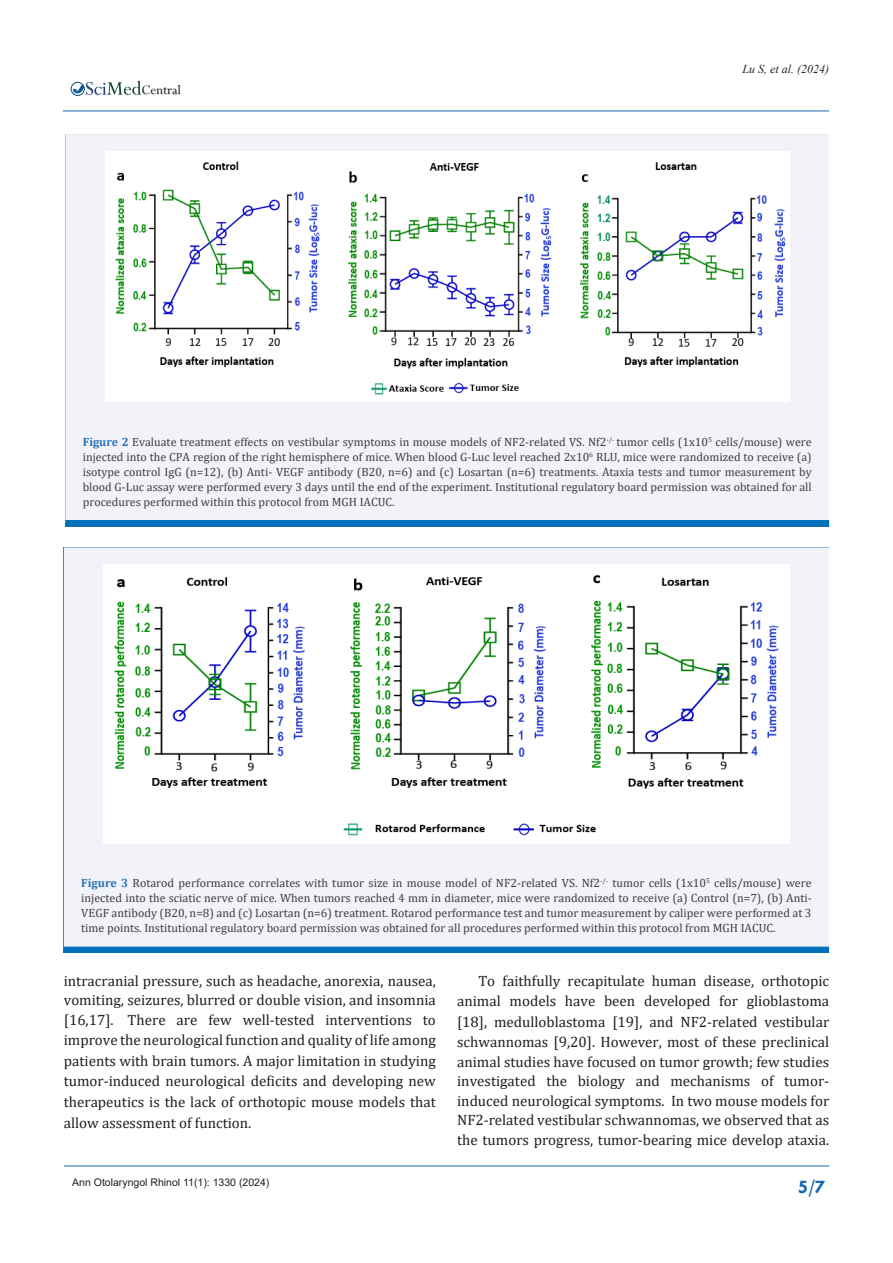
<style>
.page{position:relative;width:893px;height:1263px;background:#fff}
.page>*{position:absolute;margin:0;border:0;box-sizing:border-box;transform-origin:0 0}
.t1{font:700 19.5px "Tw Cen";color:#1768b4}
.Body_Text{font:15px/20px "Cambria";color:#231f20;text-align:justify}
.t2{font:14.55px "Perpetua";color:#211e1e}
.t3{font:12px/15px "Cambria";color:#3e3e3f;text-align:justify}
.t4{font:italic 12px "Times New Roman";color:#231f20}
.t5{font:10.5px "Arial";color:#231f20}
.s1{font-weight:700;color:#2a71b8}
</style>
<div class="page">
<img style="left:87px;top:85px;width:94px;height:11px">
<div style="left:71px;top:82px;width:14px;height:14px;border:1px solid #074d7c;border-radius:50%"></div>
<svg style="left:73px;top:81px;width:68px;height:14px"></svg>
<hr style="left:64px;top:1166px;width:765px;height:1px;background:#1768b4">
<hr style="left:63px;top:111px;width:766px;height:1px;background:#1768b4">
<div style="left:65px;top:134px;width:764px;height:386px;background:#f1f3f9"></div>
<div style="left:65px;top:520px;width:764px;height:6px;background:#0072bc"></div>
<img style="left:105px;top:151px;width:684px;height:251px">
<div style="left:64px;top:547px;width:765px;height:400px;background:#f1f3f9"></div>
<div style="left:64px;top:947px;width:765px;height:6px;background:#0072bc"></div>
<img style="left:104px;top:565px;width:685px;height:278px">
<p class="t2" style="left:142px;top:81px;width:41px">Central</p>
<p class="t4" style="left:742px;top:61px;width:88px">Lu S, et al. (2024)</p>
<p class="t3" style="left:83px;top:434px;width:731px"><span class="s1">Figure 2</span> Evaluate treatment effects on vestibular symptoms in mouse models of NF2-related VS. Nf2<sup>-/-</sup> tumor cells (1x10<sup>5</sup> cells/mouse) were injected into the CPA region of the right hemisphere of mice. When blood G-Luc level reached 2x10<sup>6</sup> RLU, mice were randomized to receive (a) isotype control IgG (n=12), (b) Anti- VEGF antibody (B20, n=6) and (c) Losartan (n=6) treatments. Ataxia tests and tumor measurement by blood G-Luc assay were performed every 3 days until the end of the experiment. Institutional regulatory board permission was obtained for all procedures performed within this protocol from MGH IACUC.</p>
<p class="t3" style="left:81px;top:876px;width:732px"><span class="s1">Figure 3</span> Rotarod performance correlates with tumor size in mouse model of NF2-related VS. Nf2<sup>-/-</sup> tumor cells (1x10<sup>5</sup> cells/mouse) were injected into the sciatic nerve of mice. When tumors reached 4 mm in diameter, mice were randomized to receive (a) Control (n=7), (b) Anti-VEGF antibody (B20, n=8) and (c) Losartan (n=6) treatment. Rotarod performance test and tumor measurement by caliper were performed at 3 time points. Institutional regulatory board permission was obtained for all procedures performed within this protocol from MGH IACUC.</p>
<p class="Body_Text" style="left:64px;top:970px;width:374px">intracranial pressure, such as headache, anorexia, nausea, vomiting, seizures, blurred or double vision, and insomnia [16,17]. There are few well-tested interventions to improve the neurological function and quality of life among patients with brain tumors. A major limitation in studying tumor-induced neurological deficits and developing new therapeutics is the lack of orthotopic mouse models that allow assessment of function.</p>
<p class="Body_Text" style="left:457px;top:970px;width:374px;text-indent:21px">To faithfully recapitulate human disease, orthotopic animal models have been developed for glioblastoma [18], medulloblastoma [19], and NF2-related vestibular schwannomas [9,20]. However, most of these preclinical animal studies have focused on tumor growth; few studies investigated the biology and mechanisms of tumor&shy;induced neurological symptoms. In two mouse models for NF2-related vestibular schwannomas, we observed that as the tumors progress, tumor-bearing mice develop ataxia.</p>
<p class="t5" style="left:72px;top:1175px;width:199px">Ann Otolaryngol Rhinol 11(1): 1330 (2024)</p>
<h1 class="t1" style="left:798px;top:1175px;width:29px">5/7</h1>
</div>
